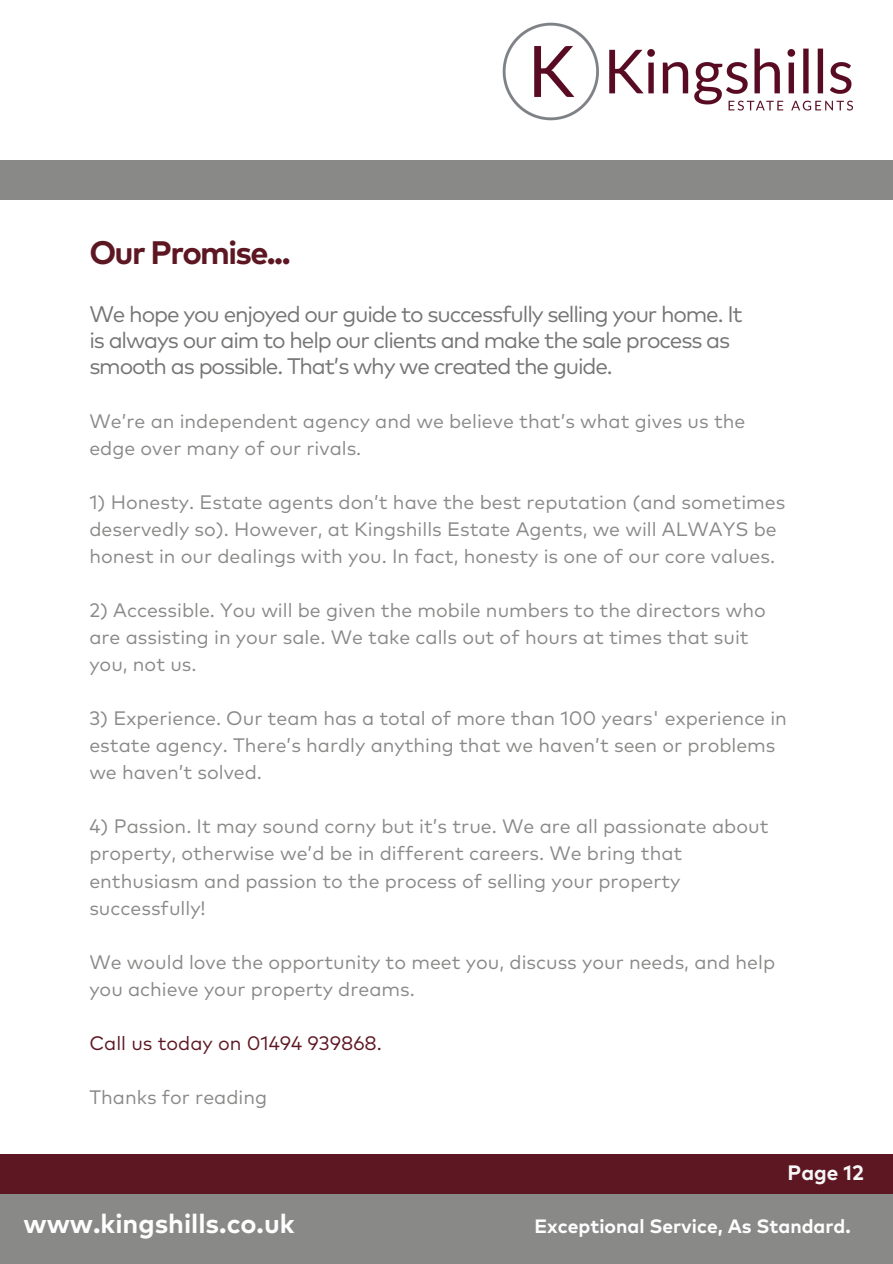
<style>
.page{position:relative;width:893px;height:1264px;background:#fff}
.page>*{position:absolute;margin:0;border:0;box-sizing:border-box;transform-origin:0 0}
.t1{font:700 32.55px "Mark Pro";letter-spacing:-.05em;color:#5d1722}
.t2{font:700 26.85px "Mark Pro";color:#fefeff}
.t3{font:22.5px/25.8px "Mark Pro";letter-spacing:-.05em;color:#757575}
.t4{font:700 20.85px "Mark Pro";color:#f7f7f7}
.t5{font:500 20.85px "Object Sans";color:#fff}
.t6{font:19.5px/27px "Mark Pro";color:#898988}
.t7{font:19.5px "Mark Pro";color:#5d1722}
.t8{font:700 19.35px "Mark Pro";color:#fefeff}
</style>
<div class="page">
<div style="left:0;top:1193px;width:892px;height:70px;background:#898988"></div>
<div style="left:0;top:160px;width:892px;height:39px;background:#898988"></div>
<div style="left:0;top:1154px;width:892px;height:39px;background:#5d1722"></div>
<img style="left:503px;top:22px;width:349px;height:98px">
<p class="t1" style="left:89px;top:239px;width:203px">Our Promise...</p>
<p class="t3" style="left:89px;top:303px;width:655px">We hope you enjoyed our guide to successfully selling your home. It is always our aim to help our clients and make the sale process as smooth as possible. That’s why we created the guide.</p>
<p class="t6" style="left:89px;top:409px;width:657px">We’re an independent agency and we believe that’s what gives us the edge over many of our rivals.</p>
<p class="t6" style="left:89px;top:490px;width:697px">1) Honesty. Estate agents don’t have the best reputation (and sometimes deservedly so). However, at Kingshills Estate Agents, we will ALWAYS be honest in our dealings with you. In fact, honesty is one of our core values.</p>
<p class="t6" style="left:89px;top:598px;width:678px">2) Accessible. You will be given the mobile numbers to the directors who are assisting in your sale. We take calls out of hours at times that suit you, not us.</p>
<p class="t6" style="left:89px;top:706px;width:699px">3) Experience. Our team has a total of more than 100 years' experience in estate agency. There’s hardly anything that we haven’t seen or problems we haven’t solved.</p>
<p class="t6" style="left:89px;top:814px;width:680px">4) Passion. It may sound corny but it’s true. We are all passionate about property, otherwise we’d be in different careers. We bring that enthusiasm and passion to the process of selling your property successfully!</p>
<p class="t6" style="left:89px;top:949px;width:687px">We would love the opportunity to meet you, discuss your needs, and help you achieve your property dreams.</p>
<p class="t7" style="left:89px;top:1034px;width:294px">Call us today on 01494 939868.</p>
<p class="t6" style="left:89px;top:1084px;width:179px">Thanks for reading</p>
<p class="t5" style="left:773px;top:1158px;width:72px">Page 8</p>
<p class="t4" style="left:787px;top:1163px;width:78px">Page 12</p>
<p class="t2" style="left:24px;top:1211px;width:272px">www.kingshills.co.uk</p>
<p class="t8" style="left:534px;top:1217px;width:318px">Exceptional Service, As Standard.</p>
</div>
